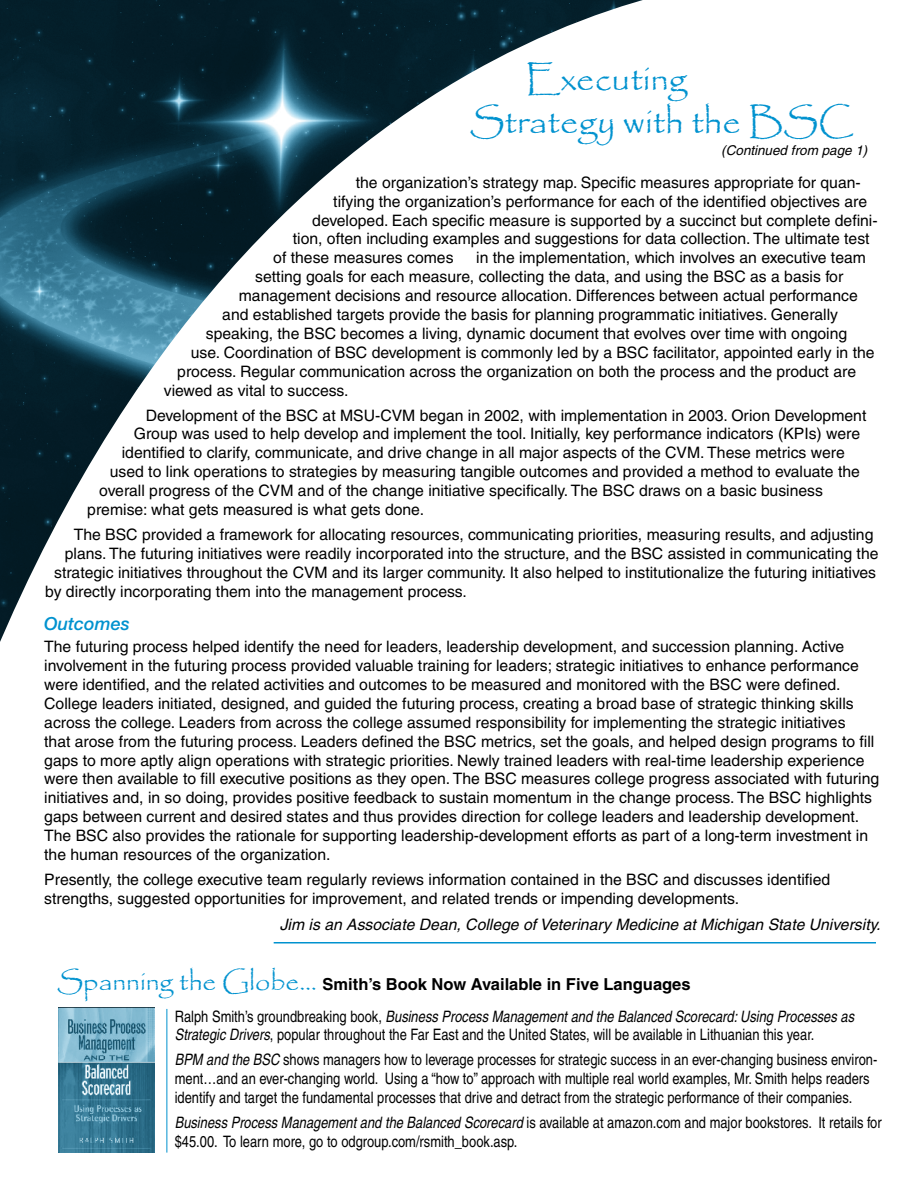
<style>
.page{position:relative;width:918px;height:1188px;background:#fff}
.page>*{position:absolute;margin:0;border:0;box-sizing:border-box;transform-origin:0 0}
.t1{font:36px/43.2px "Papyrus";color:#0092cf}
.t2{font:italic 500 18px "Helvetica Neue";color:#0092cf}
.t3{font:700 16.5px "Helvetica";color:#000}
.t4{font:15.75px/18.9px "Helvetica";color:#000}
.t5{font:condensed 15.75px/18.9px "Helvetica";color:#000}
.t6{font:italic 15.75px "Helvetica";color:#000}
.t7{font:italic 13.5px "Helvetica";color:#000}
.s1{font-family:"Papyrus";font-weight:400;font-size:27px;color:#0092cf}
.s2{font-style:italic}
</style>
<div class="page">
<img style="left:0;top:0;width:643px;height:642px">
<hr style="left:274px;top:942px;width:602px;height:2px;background:#0092cf">
<img style="left:58px;top:1007px;width:96px;height:145px">
<hr style="left:166px;top:1009px;width:1px;height:144px;background:#0092cf">
<h1 class="t1" style="left:470px;top:56px;width:386px;text-indent:56px">Executing<br>Strategy with the BSC</h1>
<p class="t7" style="left:721px;top:143px;width:148px">(Continued from page 1)</p>
<p class="t4" style="left:356px;top:173px;width:507px">the organization’s strategy map. Specific measures appropriate for quan-</p>
<p class="t4" style="left:333px;top:192px;width:536px">tifying the organization’s performance for each of the identified objectives are</p>
<p class="t4" style="left:312px;top:211px;width:567px">developed. Each specific measure is supported by a succinct but complete defini-</p>
<p class="t4" style="left:293px;top:229px;width:578px">tion, often including examples and suggestions for data collection. The ultimate test</p>
<p class="t4" style="left:273px;top:248px;width:182px">of these measures comes</p>
<p class="t4" style="left:476px;top:248px;width:391px">in the implementation, which involves an executive team</p>
<p class="t4" style="left:255px;top:267px;width:589px">setting goals for each measure, collecting the data, and using the BSC as a basis for</p>
<p class="t4" style="left:239px;top:286px;width:620px">management decisions and resource allocation. Differences between actual performance</p>
<p class="t4" style="left:222px;top:305px;width:617px">and established targets provide the basis for planning programmatic initiatives. Generally</p>
<p class="t4" style="left:206px;top:324px;width:643px">speaking, the BSC becomes a living, dynamic document that evolves over time with ongoing</p>
<p class="t4" style="left:191px;top:343px;width:685px">use. Coordination of BSC development is commonly led by a BSC facilitator, appointed early in the</p>
<p class="t4" style="left:177px;top:362px;width:680px">process. Regular communication across the organization on both the process and the product are</p>
<p class="t4" style="left:164px;top:381px;width:186px">viewed as vital to success.</p>
<p class="t4" style="left:146px;top:406px;width:722px">Development of the BSC at MSU-CVM began in 2002, with implementation in 2003. Orion Development</p>
<p class="t4" style="left:134px;top:424px;width:728px">Group was used to help develop and implement the tool. Initially, key performance indicators (KPIs) were</p>
<p class="t4" style="left:122px;top:443px;width:724px">identified to clarify, communicate, and drive change in all major aspects of the CVM. These metrics were</p>
<p class="t4" style="left:110px;top:462px;width:752px">used to link operations to strategies by measuring tangible outcomes and provided a method to evaluate the</p>
<p class="t4" style="left:99px;top:481px;width:725px">overall progress of the CVM and of the change initiative specifically. The BSC draws on a basic business</p>
<p class="t4" style="left:87px;top:500px;width:338px">premise: what gets measured is what gets done.</p>
<p class="t4" style="left:74px;top:525px;width:801px">The BSC provided a framework for allocating resources, communicating priorities, measuring results, and adjusting</p>
<p class="t4" style="left:65px;top:544px;width:815px">plans. The futuring initiatives were readily incorporated into the structure, and the BSC assisted in communicating the</p>
<p class="t4" style="left:54px;top:563px;width:823px">strategic initiatives throughout the CVM and its larger community. It also helped to institutionalize the futuring initiatives</p>
<p class="t4" style="left:45px;top:582px;width:423px">by directly incorporating them into the management process.</p>
<p class="t2" style="left:44px;top:613px;width:87px">Outcomes</p>
<p class="t4" style="left:44px;top:637px;width:837px">The futuring process helped identify the need for leaders, leadership development, and succession planning. Active involvement in the futuring process provided valuable training for leaders; strategic initiatives to enhance performance were identified, and the related activities and outcomes to be measured and monitored with the BSC were defined.<br>College leaders initiated, designed, and guided the futuring process, creating a broad base of strategic thinking skills across the college. Leaders from across the college assumed responsibility for implementing the strategic initiatives<br>that arose from the futuring process. Leaders defined the BSC metrics, set the goals, and helped design programs to fill gaps to more aptly align operations with strategic priorities. Newly trained leaders with real-time leadership experience were then available to fill executive positions as they open. The BSC measures college progress associated with futuring initiatives and, in so doing, provides positive feedback to sustain momentum in the change process. The BSC highlights gaps between current and desired states and thus provides direction for college leaders and leadership development.<br>The BSC also provides the rationale for supporting leadership-development efforts as part of a long-term investment in the human resources of the organization.</p>
<p class="t4" style="left:44px;top:870px;width:788px">Presently, the college executive team regularly reviews information contained in the BSC and discusses identified strengths, suggested opportunities for improvement, and related trends or impending developments.</p>
<p class="t6" style="left:280px;top:915px;width:602px">Jim is an Associate Dean, College of Veterinary Medicine at Michigan State University.</p>
<p class="t3" style="left:57px;top:974px;width:635px"><span class="s1">Spanning the Globe…</span> Smith’s Book Now Available in Five Languages</p>
<p class="t5" style="left:175px;top:1007px;width:681px">Ralph Smith’s groundbreaking book, <span class="s2">Business Process Management and the Balanced Scorecard: Using Processes as<br>Strategic Drivers</span>, popular throughout the Far East and the United States, will be available in Lithuanian this year.</p>
<p class="t5" style="left:175px;top:1050px;width:704px"><span class="s2">BPM and the BSC</span> shows managers how to leverage processes for strategic success in an ever-changing business environ&shy;ment…and an ever-changing world. Using a “how to” approach with multiple real world examples, Mr. Smith helps readers identify and target the fundamental processes that drive and detract from the strategic performance of their companies.</p>
<p class="t5" style="left:175px;top:1113px;width:709px"><span class="s2">Business Process Management and the Balanced Scorecard</span> is available at amazon.com and major bookstores. It retails for $45.00. To learn more, go to odgroup.com/rsmith_book.asp.</p>
</div>
